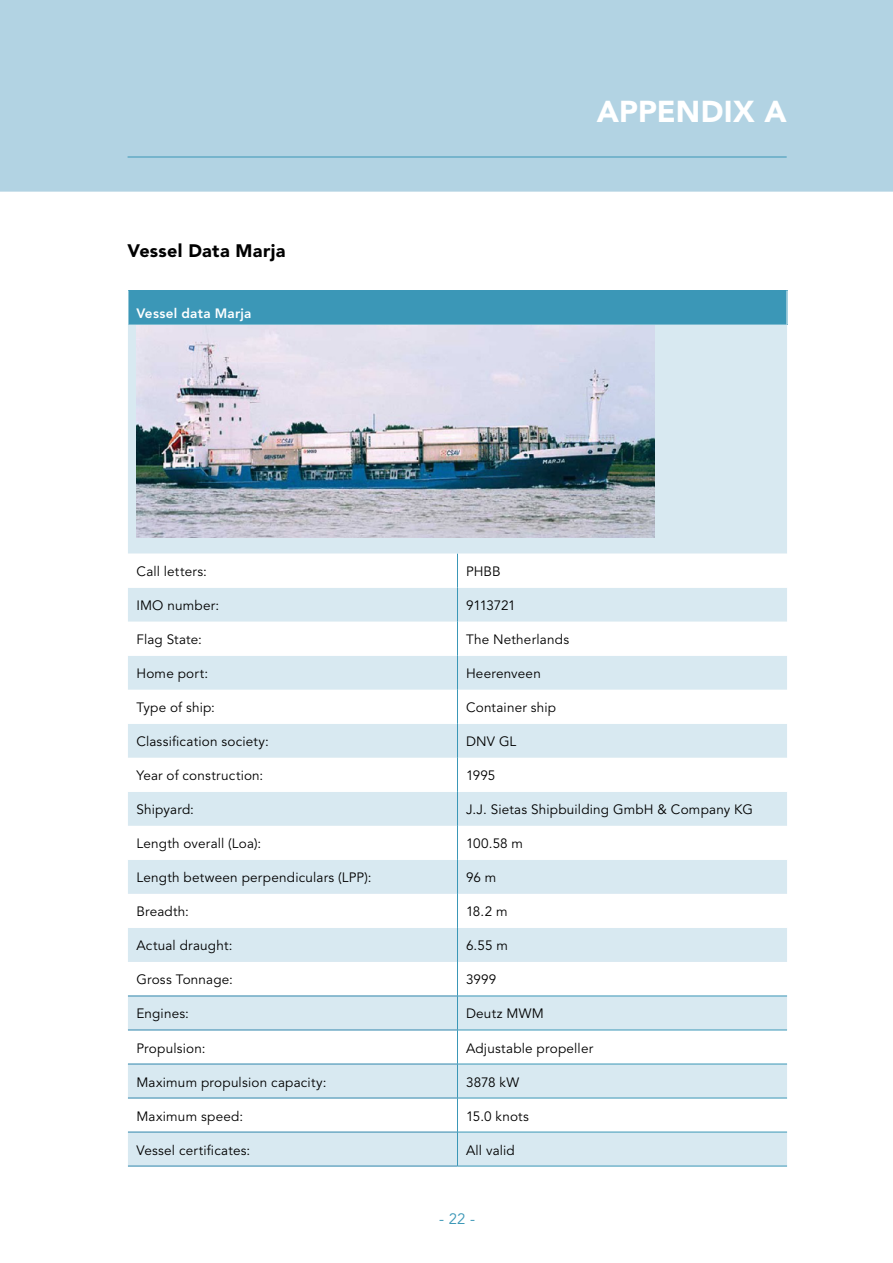
<style>
.page{position:relative;width:893px;height:1263px;background:#fff}
.page>*{position:absolute;margin:0;border:0;box-sizing:border-box;transform-origin:0 0}
.Hoofdstuk_kop_-nr{font:900 30px "Avenir LT Std";letter-spacing:.01em;color:#fff}
.Subparagraaf_Kop_-nr{font:900 18px "Avenir LT Std";letter-spacing:.015em;color:#000}
.t1{font:15px "Avenir LT Std";color:#3b97b7}
.Tabel_bodytekst{font:13.5px "Avenir LT Std";letter-spacing:.015em;color:#000}
.Tabel-kop{font:800 13.5px "Avenir LT Std";letter-spacing:.02em;color:#fff}
.Tabel_bodytekst-2{font:13.5px "Avenir LT Std";letter-spacing:-.02em;color:#000}
</style>
<div class="page">
<div style="left:0;top:0;width:893px;height:192px;background:#b2d3e3"></div>
<hr style="left:128px;top:157px;width:659px;height:1px;background:#3b97b7">
<div style="left:128px;top:291px;width:659px;height:34px;background:#3b97b7"></div>
<div style="left:128px;top:325px;width:659px;height:841px;background:#d8e9f1"></div>
<svg style="left:128px;top:554px;width:659px;height:578px"></svg>
<hr style="left:457px;top:554px;width:1px;height:34px;background:#3b97b7">
<hr style="left:457px;top:588px;width:1px;height:34px;background:#3b97b7">
<hr style="left:457px;top:622px;width:1px;height:34px;background:#3b97b7">
<hr style="left:457px;top:656px;width:1px;height:34px;background:#3b97b7">
<hr style="left:457px;top:690px;width:1px;height:34px;background:#3b97b7">
<hr style="left:457px;top:724px;width:1px;height:34px;background:#3b97b7">
<hr style="left:457px;top:758px;width:1px;height:34px;background:#3b97b7">
<hr style="left:457px;top:792px;width:1px;height:34px;background:#3b97b7">
<hr style="left:457px;top:826px;width:1px;height:34px;background:#3b97b7">
<hr style="left:457px;top:860px;width:1px;height:34px;background:#3b97b7">
<hr style="left:457px;top:894px;width:1px;height:34px;background:#3b97b7">
<hr style="left:457px;top:928px;width:1px;height:34px;background:#3b97b7">
<hr style="left:457px;top:962px;width:1px;height:34px;background:#3b97b7">
<hr style="left:457px;top:996px;width:1px;height:34px;background:#3b97b7">
<hr style="left:457px;top:1030px;width:1px;height:34px;background:#3b97b7">
<hr style="left:457px;top:1064px;width:1px;height:34px;background:#3b97b7">
<hr style="left:457px;top:1098px;width:1px;height:34px;background:#3b97b7">
<hr style="left:457px;top:1132px;width:1px;height:34px;background:#3b97b7">
<hr style="left:128px;top:291px;width:1px;height:34px;background:#fff">
<hr style="left:128px;top:996px;width:329px;height:1px;background:#3086ac">
<hr style="left:128px;top:1030px;width:329px;height:1px;background:#3086ac">
<hr style="left:128px;top:1064px;width:329px;height:1px;background:#3086ac">
<hr style="left:128px;top:1098px;width:329px;height:1px;background:#3086ac">
<hr style="left:128px;top:1132px;width:329px;height:1px;background:#3086ac">
<hr style="left:128px;top:1166px;width:329px;height:1px;background:#3086ac">
<hr style="left:457px;top:996px;width:330px;height:1px;background:#3b97b7">
<hr style="left:457px;top:1030px;width:330px;height:1px;background:#3b97b7">
<hr style="left:457px;top:1064px;width:330px;height:1px;background:#3b97b7">
<hr style="left:457px;top:1098px;width:330px;height:1px;background:#3b97b7">
<hr style="left:457px;top:1132px;width:330px;height:1px;background:#3b97b7">
<hr style="left:457px;top:1166px;width:330px;height:1px;background:#3b97b7">
<img style="left:136px;top:326px;width:519px;height:211px">
<p class="Subparagraaf_Kop_-nr" style="left:128px;top:239px;width:159px">Vessel Data Marja</p>
<p class="Tabel-kop" style="left:136px;top:305px;width:117px">Vessel data Marja</p>
<p class="Hoofdstuk_kop_-nr" style="left:597px;top:93px;width:191px">APPENDIX A</p>
<p class="Tabel_bodytekst" style="left:136px;top:564px;width:72px">Call letters:</p>
<p class="Tabel_bodytekst" style="left:466px;top:564px;width:36px">PHBB</p>
<p class="Tabel_bodytekst" style="left:136px;top:598px;width:84px">IMO number:</p>
<p class="Tabel_bodytekst-2" style="left:466px;top:598px;width:51px">9113721</p>
<p class="Tabel_bodytekst" style="left:136px;top:632px;width:67px">Flag State:</p>
<p class="Tabel_bodytekst" style="left:466px;top:632px;width:105px">The Netherlands</p>
<p class="Tabel_bodytekst" style="left:136px;top:666px;width:73px">Home port:</p>
<p class="Tabel_bodytekst" style="left:466px;top:666px;width:76px">Heerenveen</p>
<p class="Tabel_bodytekst" style="left:136px;top:700px;width:80px">Type of ship:</p>
<p class="Tabel_bodytekst" style="left:466px;top:700px;width:92px">Container ship</p>
<p class="Tabel_bodytekst" style="left:136px;top:734px;width:134px">Classification society:</p>
<p class="Tabel_bodytekst" style="left:466px;top:734px;width:52px">DNV GL</p>
<p class="Tabel_bodytekst" style="left:136px;top:768px;width:128px">Year of construction:</p>
<p class="Tabel_bodytekst" style="left:466px;top:768px;width:31px">1995</p>
<p class="Tabel_bodytekst" style="left:136px;top:802px;width:59px">Shipyard:</p>
<p class="Tabel_bodytekst" style="left:466px;top:802px;width:288px">J.J. Sietas Shipbuilding GmbH &amp; Company KG</p>
<p class="Tabel_bodytekst" style="left:136px;top:836px;width:126px">Length overall (Loa):</p>
<p class="Tabel_bodytekst" style="left:466px;top:836px;width:59px">100.58 m</p>
<p class="Tabel_bodytekst" style="left:136px;top:870px;width:237px">Length between perpendiculars (LPP):</p>
<p class="Tabel_bodytekst" style="left:466px;top:870px;width:32px">96 m</p>
<p class="Tabel_bodytekst" style="left:136px;top:904px;width:54px">Breadth:</p>
<p class="Tabel_bodytekst" style="left:466px;top:904px;width:43px">18.2 m</p>
<p class="Tabel_bodytekst" style="left:136px;top:938px;width:98px">Actual draught:</p>
<p class="Tabel_bodytekst" style="left:466px;top:938px;width:43px">6.55 m</p>
<p class="Tabel_bodytekst" style="left:136px;top:972px;width:98px">Gross Tonnage:</p>
<p class="Tabel_bodytekst" style="left:466px;top:972px;width:32px">3999</p>
<p class="Tabel_bodytekst" style="left:136px;top:1006px;width:54px">Engines:</p>
<p class="Tabel_bodytekst" style="left:466px;top:1006px;width:79px">Deutz MWM</p>
<p class="Tabel_bodytekst" style="left:136px;top:1040px;width:70px">Propulsion:</p>
<p class="Tabel_bodytekst" style="left:466px;top:1040px;width:129px">Adjustable propeller</p>
<p class="Tabel_bodytekst" style="left:136px;top:1074px;width:192px">Maximum propulsion capacity:</p>
<p class="Tabel_bodytekst" style="left:466px;top:1074px;width:55px">3878 kW</p>
<p class="Tabel_bodytekst" style="left:136px;top:1108px;width:108px">Maximum speed:</p>
<p class="Tabel_bodytekst" style="left:466px;top:1108px;width:64px">15.0 knots</p>
<p class="Tabel_bodytekst" style="left:136px;top:1142px;width:115px">Vessel certificates:</p>
<p class="Tabel_bodytekst" style="left:466px;top:1142px;width:50px">All valid</p>
<p class="t1" style="left:439px;top:1210px;width:37px">- 22 -</p>
</div>
